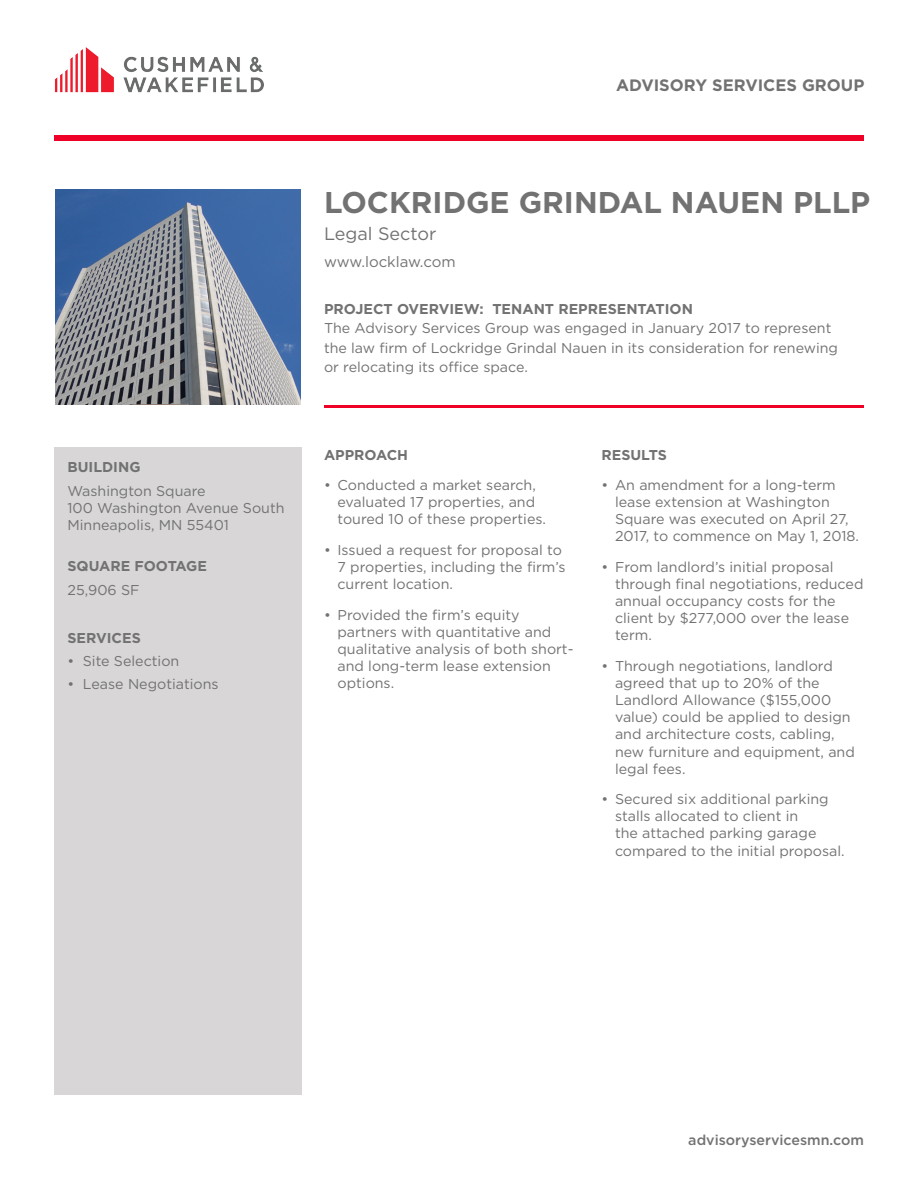
<style>
.page{position:relative;width:918px;height:1188px;background:#fff}
.page>*{position:absolute;margin:0;border:0;box-sizing:border-box;transform-origin:0 0}
.t1{font:700 30px "Gotham";color:#717271}
.t2{font:18px "Gotham";color:#717271}
.t3{font:700 16.5px "Gotham";color:#717271}
.t4{font:15px "Gotham";color:#717271}
.t5{font:14.25px/17.1px "Gotham";color:#717271}
.t6{font:700 14.25px "Gotham";color:#717271}
.t7{font:500 14.25px "Gotham";color:#717271}
</style>
<div class="page">
<div style="left:54px;top:135px;width:810px;height:6px;background:#ef0027"></div>
<hr style="left:324px;top:405px;width:540px;height:3px;background:#ef0027">
<img style="left:56px;top:189px;width:245px;height:216px">
<div style="left:54px;top:447px;width:247px;height:648px;background:#d8d6d6"></div>
<img style="left:55px;top:47px;width:209px;height:46px">
<p class="t6" style="left:68px;top:458px;width:75px">BUILDING</p>
<p class="t5" style="left:68px;top:482px;width:140px">Washington Square</p>
<p class="t5" style="left:68px;top:499px;width:219px">100 Washington Avenue South</p>
<p class="t5" style="left:68px;top:516px;width:163px">Minneapolis, MN 55401</p>
<p class="t6" style="left:68px;top:557px;width:141px">SQUARE FOOTAGE</p>
<p class="t5" style="left:68px;top:581px;width:74px">25,906 SF</p>
<p class="t6" style="left:68px;top:628px;width:75px">SERVICES</p>
<p class="t5" style="left:68px;top:653px;width:113px">• Site Selection</p>
<p class="t5" style="left:68px;top:675px;width:153px">• Lease Negotiations</p>
<p class="t3" style="left:616px;top:74px;width:250px">ADVISORY SERVICES GROUP</p>
<p class="t1" style="left:324px;top:182px;width:548px">LOCKRIDGE GRINDAL NAUEN PLLP</p>
<p class="t2" style="left:324px;top:222px;width:114px">Legal Sector</p>
<p class="t4" style="left:324px;top:252px;width:133px">www.locklaw.com</p>
<p class="t6" style="left:324px;top:299px;width:370px">PROJECT OVERVIEW: TENANT REPRESENTATION</p>
<p class="t5" style="left:324px;top:318px;width:516px;line-height:19.5px">The Advisory Services Group was engaged in January 2017 to represent the law firm of Lockridge Grindal Nauen in its consideration for renewing or relocating its office space.</p>
<p class="t6" style="left:324px;top:445px;width:86px">APPROACH</p>
<p class="t5" style="left:338px;top:476px;width:210px;text-indent:-14px">• Conducted a market search, evaluated 17 properties, and toured 10 of these properties.</p>
<p class="t5" style="left:338px;top:541px;width:230px;text-indent:-14px">• Issued a request for proposal to<br>7 properties, including the firm’s current location.</p>
<p class="t5" style="left:338px;top:606px;width:238px;text-indent:-14px">• Provided the firm’s equity partners with quantitative and qualitative analysis of both short&shy;and long-term lease extension options.</p>
<p class="t6" style="left:602px;top:445px;width:67px">RESULTS</p>
<p class="t5" style="left:615px;top:476px;width:246px;text-indent:-14px">• An amendment for a long-term lease extension at Washington<br>Square was executed on April 27,<br>2017, to commence on May 1, 2018.</p>
<p class="t5" style="left:615px;top:558px;width:250px;text-indent:-14px">• From landlord’s initial proposal through final negotiations, reduced annual occupancy costs for the client by $277,000 over the lease term.</p>
<p class="t5" style="left:615px;top:657px;width:241px;text-indent:-14px">• Through negotiations, landlord agreed that up to 20% of the<br>Landlord Allowance ($155,000 value) could be applied to design and architecture costs, cabling, new furniture and equipment, and legal fees.</p>
<p class="t5" style="left:615px;top:790px;width:231px;text-indent:-14px">• Secured six additional parking stalls allocated to client in<br>the attached parking garage compared to the initial proposal.</p>
<p class="t7" style="left:688px;top:1131px;width:177px">advisoryservicesmn.com</p>
</div>
